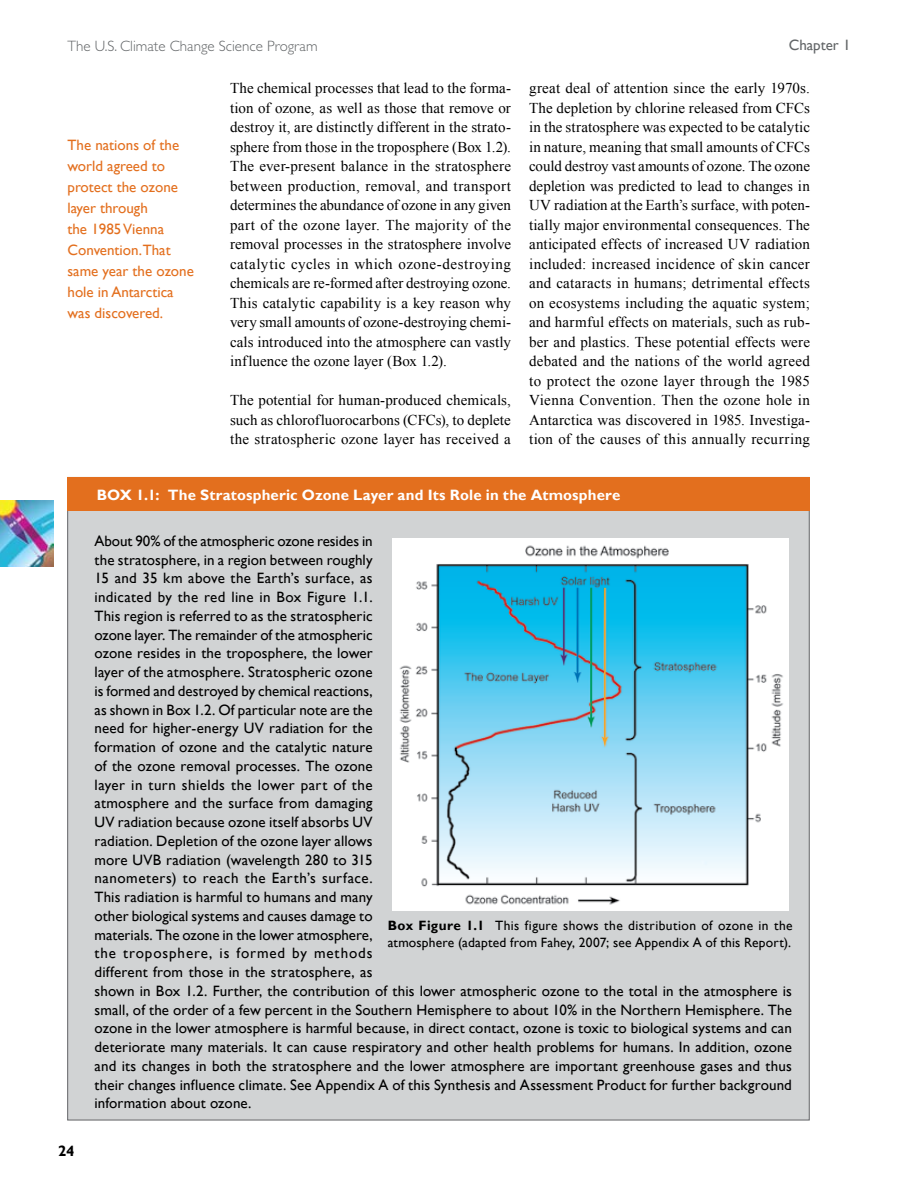
<style>
.page{position:relative;width:918px;height:1188px;background:#fff}
.page>*{position:absolute;margin:0;border:0;box-sizing:border-box;transform-origin:0 0}
.t1{font:15px/18.8px "Gill Sans";letter-spacing:.01em;color:#000}
.t2{font:15px/19.5px "Times New Roman";letter-spacing:.01em;color:#000;text-align:justify}
.t3{font:15px/21px "Gill Sans";color:#e36f1e}
.t4{font:700 15px "Gill Sans";letter-spacing:.01em;color:#fff}
.t5{font:300 15px "Gill Sans";color:#626567}
.t6{font:15px "Gill Sans";color:#626567}
.t7{font:700 15px "Gill Sans";color:#000}
.t8{font:13.5px/16.5px "Gill Sans";letter-spacing:.02em;color:#000}
.s1{font-weight:700}
</style>
<div class="page">
<img style="left:0;top:501px;width:53px;height:65px">
<div style="left:67px;top:477px;width:743px;height:643px;background:#d1d3d4;border:1px solid #636467"></div>
<div style="left:67px;top:477px;width:743px;height:34px;background:#e36f1e"></div>
<img style="left:392px;top:539px;width:396px;height:372px">
<p class="t5" style="left:68px;top:37px;width:252px">The U.S. Climate Change Science Program</p>
<p class="t6" style="left:789px;top:36px;width:63px">Chapter 1</p>
<p class="t3" style="left:68px;top:135px;width:128px">The nations of the world agreed to protect the ozone layer through<br>the 1985 Vienna<br>Convention.That same year the ozone hole in Antarctica was discovered.</p>
<p class="t2" style="left:230px;top:78px;width:283px">The chemical processes that lead to the forma&shy;tion of ozone, as well as those that remove or destroy it, are distinctly different in the strato&shy;sphere from those in the troposphere (Box 1.2).<br>The ever-present balance in the stratosphere between production, removal, and transport determines the abundance of ozone in any given part of the ozone layer. The majority of the removal processes in the stratosphere involve catalytic cycles in which ozone-destroying chemicals are re-formed after destroying ozone.<br>This catalytic capability is a key reason why very small amounts of ozone-destroying chemi&shy;cals introduced into the atmosphere can vastly influence the ozone layer (Box 1.2).</p>
<p class="t2" style="left:230px;top:390px;width:282px">The potential for human-produced chemicals, such as chlorofluorocarbons (CFCs), to deplete the stratospheric ozone layer has received a</p>
<p class="t2" style="left:529px;top:78px;width:283px">great deal of attention since the early 1970s.<br>The depletion by chlorine released from CFCs in the stratosphere was expected to be catalytic in nature, meaning that small amounts of CFCs could destroy vast amounts of ozone. The ozone depletion was predicted to lead to changes in UV radiation at the Earth’s surface, with poten&shy;tially major environmental consequences. The anticipated effects of increased UV radiation included: increased incidence of skin cancer and cataracts in humans; detrimental effects on ecosystems including the aquatic system; and harmful effects on materials, such as rub&shy;ber and plastics. These potential effects were debated and the nations of the world agreed to protect the ozone layer through the 1985<br>Vienna Convention. Then the ozone hole in Antarctica was discovered in 1985. Investiga&shy;tion of the causes of this annually recurring</p>
<p class="t4" style="left:97px;top:486px;width:525px">BOX 1.1: The Stratospheric Ozone Layer and Its Role in the Atmosphere</p>
<p class="t7" style="left:58px;top:1142px;width:18px">24</p>
<p class="t1" style="left:94px;top:532px;width:699px">About 90% of the atmospheric ozone resides in<br>the stratosphere, in a region between roughly<br>15 and 35 km above the Earth’s surface, as<br>indicated by the red line in Box Figure 1.1.<br>This region is referred to as the stratospheric<br>ozone layer. The remainder of the atmospheric<br>ozone resides in the troposphere, the lower<br>layer of the atmosphere. Stratospheric ozone<br>is formed and destroyed by chemical reactions,<br>as shown in Box 1.2. Of particular note are the<br>need for higher-energy UV radiation for the<br>formation of ozone and the catalytic nature<br>of the ozone removal processes. The ozone<br>layer in turn shields the lower part of the<br>atmosphere and the surface from damaging<br>UV radiation because ozone itself absorbs UV<br>radiation. Depletion of the ozone layer allows<br>more UVB radiation (wavelength 280 to 315<br>nanometers) to reach the Earth’s surface.<br>This radiation is harmful to humans and many<br>other biological systems and causes damage to<br>materials. The ozone in the lower atmosphere,<br>the troposphere, is formed by methods<br>different from those in the stratosphere, as<br>shown in Box 1.2. Further, the contribution of this lower atmospheric ozone to the total in the atmosphere is small, of the order of a few percent in the Southern Hemisphere to about 10% in the Northern Hemisphere. The ozone in the lower atmosphere is harmful because, in direct contact, ozone is toxic to biological systems and can deteriorate many materials. It can cause respiratory and other health problems for humans. In addition, ozone and its changes in both the stratosphere and the lower atmosphere are important greenhouse gases and thus their changes influence climate. See Appendix A of this Synthesis and Assessment Product for further background information about ozone.</p>
<p class="t8" style="left:388px;top:918px;width:406px"><span class="s1">Box Figure 1.1</span> This figure shows the distribution of ozone in the atmosphere (adapted from Fahey, 2007; see Appendix A of this Report).</p>
</div>
